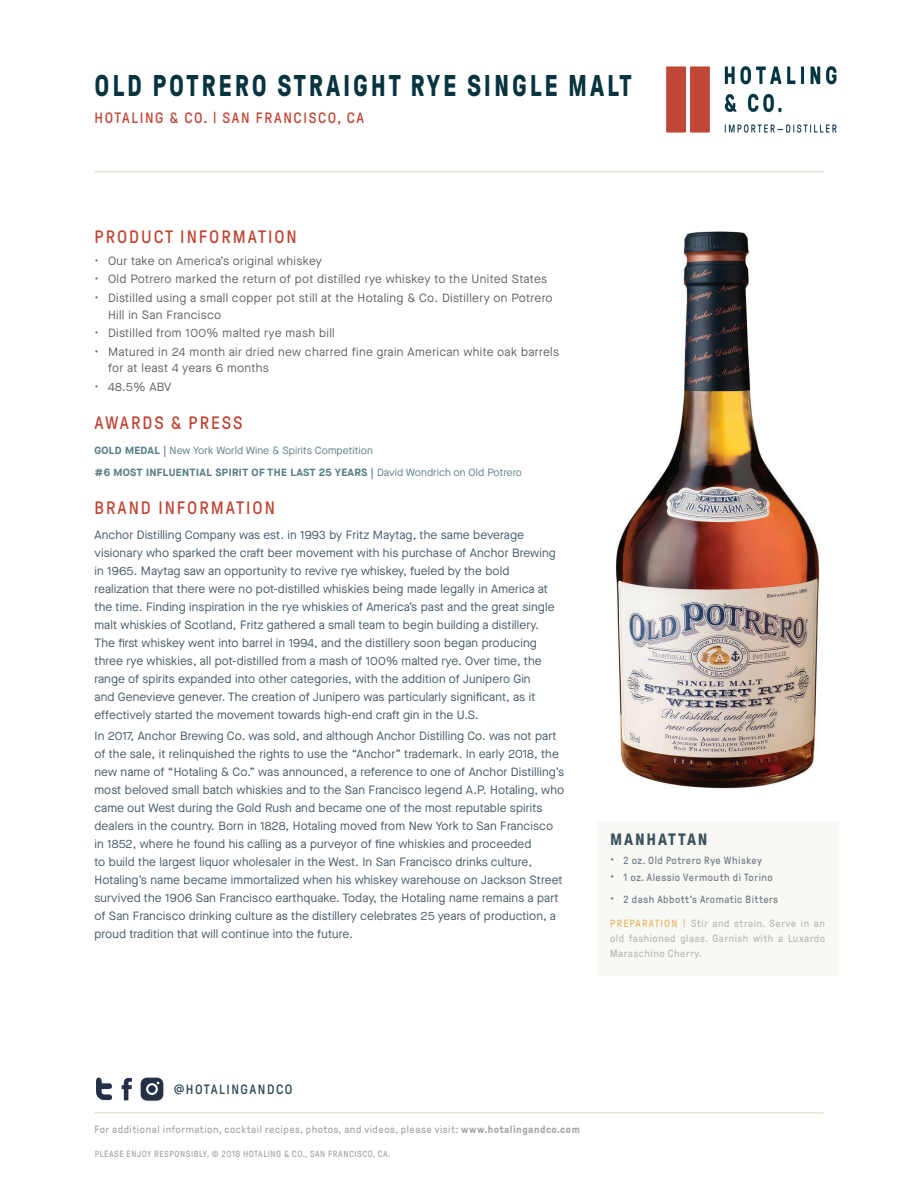
<style>
.page{position:relative;width:918px;height:1188px;background:#fff}
.page>*{position:absolute;margin:0;border:0;box-sizing:border-box;transform-origin:0 0}
.t1{font:700 30px "GT Pressura";letter-spacing:.11em;color:#083440;scale:.86 1}
.t2{font:18px "GT Pressura";letter-spacing:.11em;color:#c14534}
.t3{font:700 16.5px "GT Pressura";letter-spacing:.11em;color:#3c535e}
.t4{font:15px "GT Pressura";letter-spacing:.11em;color:#c14534}
.t5{font:13.5px "GT Pressura";letter-spacing:.11em;color:#264552}
.t6{font:12px/18px "Maison Neue";letter-spacing:.01em;color:#475a66}
.t7{font:12px/16.5px "Maison Neue";letter-spacing:.03em;color:#636366}
.t8{font:10.5px/22px "Maison Neue";letter-spacing:.01em;color:#5b8088}
.t9{font:10.5px "GT Pressura";letter-spacing:.05em;color:#a8a5a4}
.t10{font:10.5px/15px "GT Pressura";letter-spacing:.05em;color:#bbb8b7;text-align:justify}
.t11{font:10.5px "GT Pressura";letter-spacing:.05em;color:#707c86}
.t12{font:9px "GT Pressura";letter-spacing:.06em;color:#a8a5a4}
.s1{font-weight:700}
.s2{font-family:"Maison Neue";font-size:12px;color:#636366}
.s3{color:#e2b863}
</style>
<div class="page">
<hr style="left:94px;top:171px;width:730px;height:1px;background:#e9e1d7">
<hr style="left:94px;top:1112px;width:730px;height:2px;background:#e9e1d7">
<img style="left:666px;top:66px;width:171px;height:67px">
<img style="left:615px;top:231px;width:205px;height:558px">
<div style="left:597px;top:821px;width:242px;height:154px;background:#f8f8f5"></div>
<svg style="left:96px;top:1078px;width:16px;height:22px"></svg>
<svg style="left:122px;top:1078px;width:10px;height:22px"></svg>
<svg style="left:141px;top:1078px;width:22px;height:23px"></svg>
<h1 class="t1" style="left:95px;top:70px;width:626px">OLD POTRERO STRAIGHT RYE SINGLE MALT</h1>
<p class="t4" style="left:95px;top:110px;width:271px">HOTALING &amp; CO. | SAN FRANCISCO, CA</p>
<h2 class="t2" style="left:95px;top:227px;width:204px">PRODUCT INFORMATION</h2>
<p class="t7" style="left:94px;top:252px;width:229px">• Our take on America’s original whiskey</p>
<p class="t7" style="left:94px;top:271px;width:454px">• Old Potrero marked the return of pot distilled rye whiskey to the United States</p>
<p class="t7" style="left:108px;top:290px;width:446px;text-indent:-14px">• Distilled using a small copper pot still at the Hotaling &amp; Co. Distillery on Potrero<br>Hill in San Francisco</p>
<p class="t7" style="left:94px;top:325px;width:242px">• Distilled from 100% malted rye mash bill</p>
<p class="t7" style="left:108px;top:343px;width:453px;text-indent:-14px">• Matured in 24 month air dried new charred fine grain American white oak barrels for at least 4 years 6 months</p>
<p class="t7" style="left:94px;top:378px;width:79px">• 48.5% ABV</p>
<h2 class="t2" style="left:95px;top:413px;width:150px">AWARDS &amp; PRESS</h2>
<p class="t8" style="left:94px;top:439px;width:429px"><span class="s1">GOLD MEDAL |</span> New York World Wine &amp; Spirits Competition<br><span class="s1">#6 MOST INFLUENTIAL SPIRIT OF THE LAST 25 YEARS |</span> David Wondrich on Old Potrero</p>
<h2 class="t2" style="left:95px;top:498px;width:182px">BRAND INFORMATION</h2>
<p class="t6" style="left:94px;top:525px;width:463px">Anchor Distilling Company was est. in 1993 by Fritz Maytag, the same beverage visionary who sparked the craft beer movement with his purchase of Anchor Brewing in 1965. Maytag saw an opportunity to revive rye whiskey, fueled by the bold realization that there were no pot-distilled whiskies being made legally in America at the time. Finding inspiration in the rye whiskies of America’s past and the great single malt whiskies of Scotland, Fritz gathered a small team to begin building a distillery.<br>The first whiskey went into barrel in 1994, and the distillery soon began producing three rye whiskies, all pot-distilled from a mash of 100% malted rye. Over time, the range of spirits expanded into other categories, with the addition of Junípero Gin<br>and Genevieve genever. The creation of Junípero was particularly significant, as it effectively started the movement towards high-end craft gin in the U.S.</p>
<p class="t6" style="left:94px;top:727px;width:471px">In 2017, Anchor Brewing Co. was sold, and although Anchor Distilling Co. was not part of the sale, it relinquished the rights to use the “Anchor” trademark. In early 2018, the new name of “Hotaling &amp; Co.” was announced, a reference to one of Anchor Distilling’s most beloved small batch whiskies and to the San Francisco legend A.P. Hotaling, who came out West during the Gold Rush and became one of the most reputable spirits dealers in the country. Born in 1828, Hotaling moved from New York to San Francisco in 1852, where he found his calling as a purveyor of fine whiskies and proceeded<br>to build the largest liquor wholesaler in the West. In San Francisco drinks culture, Hotaling’s name became immortalized when his whiskey warehouse on Jackson Street survived the 1906 San Francisco earthquake. Today, the Hotaling name remains a part of San Francisco drinking culture as the distillery celebrates 25 years of production, a proud tradition that will continue into the future.</p>
<h3 class="t3" style="left:610px;top:831px;width:99px">MANHATTAN</h3>
<p class="t11" style="left:610px;top:855px;width:154px"><span class="s2">•</span> 2 oz. Old Potrero Rye Whiskey</p>
<p class="t11" style="left:610px;top:872px;width:164px"><span class="s2">•</span> 1 oz. Alessio Vermouth di Torino</p>
<p class="t11" style="left:610px;top:893px;width:169px"><span class="s2">•</span> 2 dash Abbott's Aromatic Bitters</p>
<p class="t10" style="left:610px;top:916px;width:216px"><span class="s3">PREPARATION |</span> Stir and strain. Serve in an old fashioned glass. Garnish with a Luxardo Maraschino Cherry.</p>
<p class="t5" style="left:174px;top:1082px;width:120px">@HOTALINGANDCO</p>
<p class="t9" style="left:94px;top:1123px;width:487px">For additional information, cocktail recipes, photos, and videos, please visit: <span class="s1">www.hotalingandco.com</span></p>
<p class="t12" style="left:95px;top:1149px;width:297px">PLEASE ENJOY RESPONSIBLY. © 2018 HOTALING &amp; CO., SAN FRANCISCO, CA.</p>
</div>
